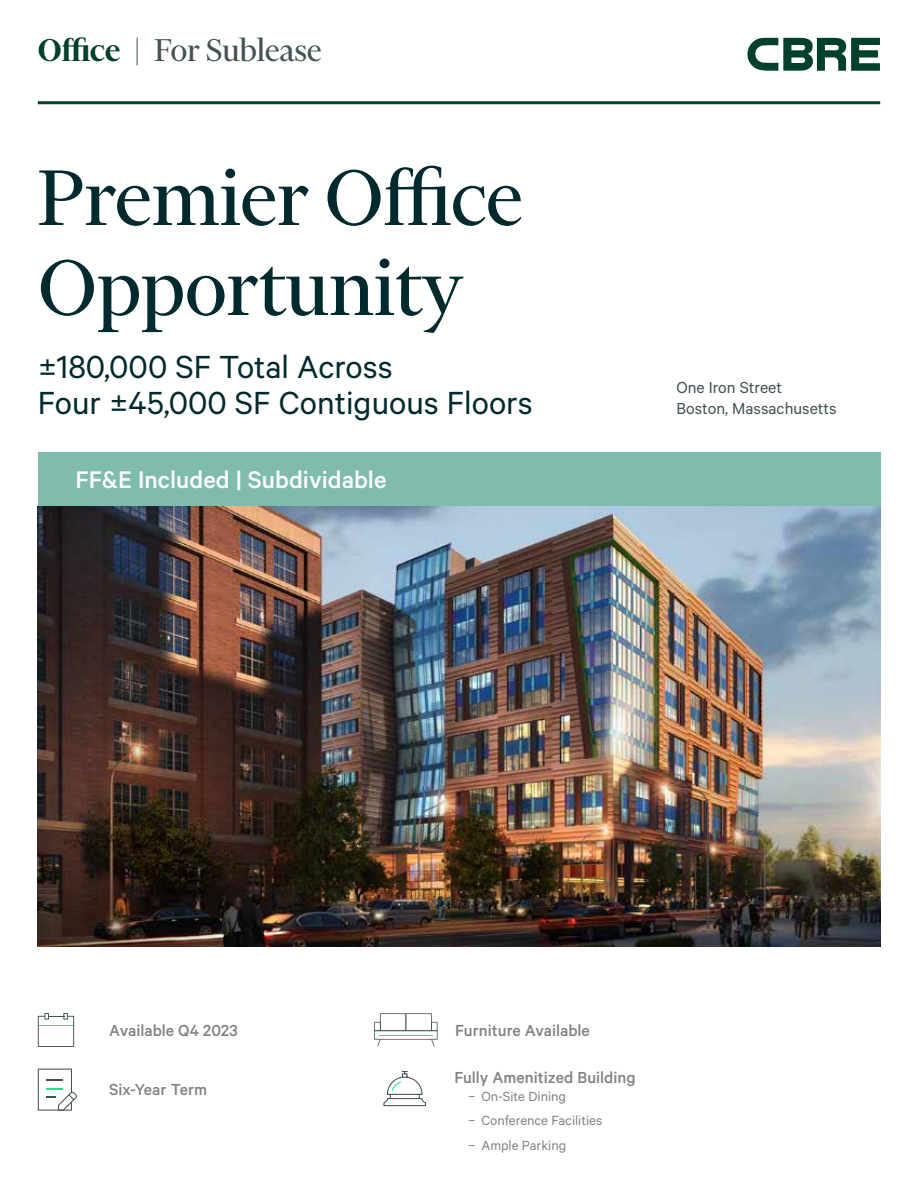
<style>
.page{position:relative;width:918px;height:1188px;background:#fff}
.page>*{position:absolute;margin:0;border:0;box-sizing:border-box;transform-origin:0 0}
.t1{font:90px/90px "Financier Display";color:#002a2e}
.t2{font:36px/36px "Calibre";color:#002a2e}
.t3{font:36px "Financier Display";color:#435254}
.t4{font:500 27px "Calibre";color:#fff}
.t5{font:500 18px "Calibre";color:#808581}
.t6{font:18px/21px "Calibre";color:#435254}
.t7{font:15px/24.8px "Calibre";color:#808581}
.s1{font-weight:600;color:#00402d}
</style>
<div class="page">
<img style="left:38px;top:506px;width:842px;height:440px">
<svg style="left:747px;top:38px;width:133px;height:33px"></svg>
<hr style="left:38px;top:101px;width:842px;height:3px;background:#00402d">
<svg style="left:38px;top:1013px;width:36px;height:34px"></svg>
<svg style="left:374px;top:1013px;width:64px;height:34px"></svg>
<hr style="left:379px;top:1035px;width:54px;height:1px;background:#17e88f">
<svg style="left:383px;top:1071px;width:43px;height:36px"></svg>
<svg style="left:38px;top:1069px;width:39px;height:42px"></svg>
<div style="left:38px;top:452px;width:842px;height:54px;background:#80bcad"></div>
<h2 class="t3" style="left:38px;top:32px;width:285px"><span class="s1">Office</span> | For Sublease</h2>
<h1 class="t1" style="left:38px;top:152px;width:486px">Premier Office<br>Opportunity</h1>
<h2 class="t2" style="left:38px;top:348px;width:496px">±180,000 SF Total Across<br>Four ±45,000 SF Contiguous Floors</h2>
<h3 class="t4" style="left:76px;top:464px;width:312px">FF&amp;E Included | Subdividable</h3>
<p class="t6" style="left:676px;top:376px;width:162px">One Iron Street<br>Boston, Massachusetts</p>
<p class="t5" style="left:109px;top:1020px;width:130px">Available Q4 2023</p>
<p class="t5" style="left:455px;top:1020px;width:136px">Furniture Available</p>
<p class="t5" style="left:454px;top:1067px;width:183px">Fully Amenitized Building</p>
<p class="t7" style="left:468px;top:1083px;width:136px">− On-Site Dining<br>− Conference Facilities − Ample Parking</p>
<p class="t5" style="left:109px;top:1079px;width:100px">Six-Year Term</p>
</div>
